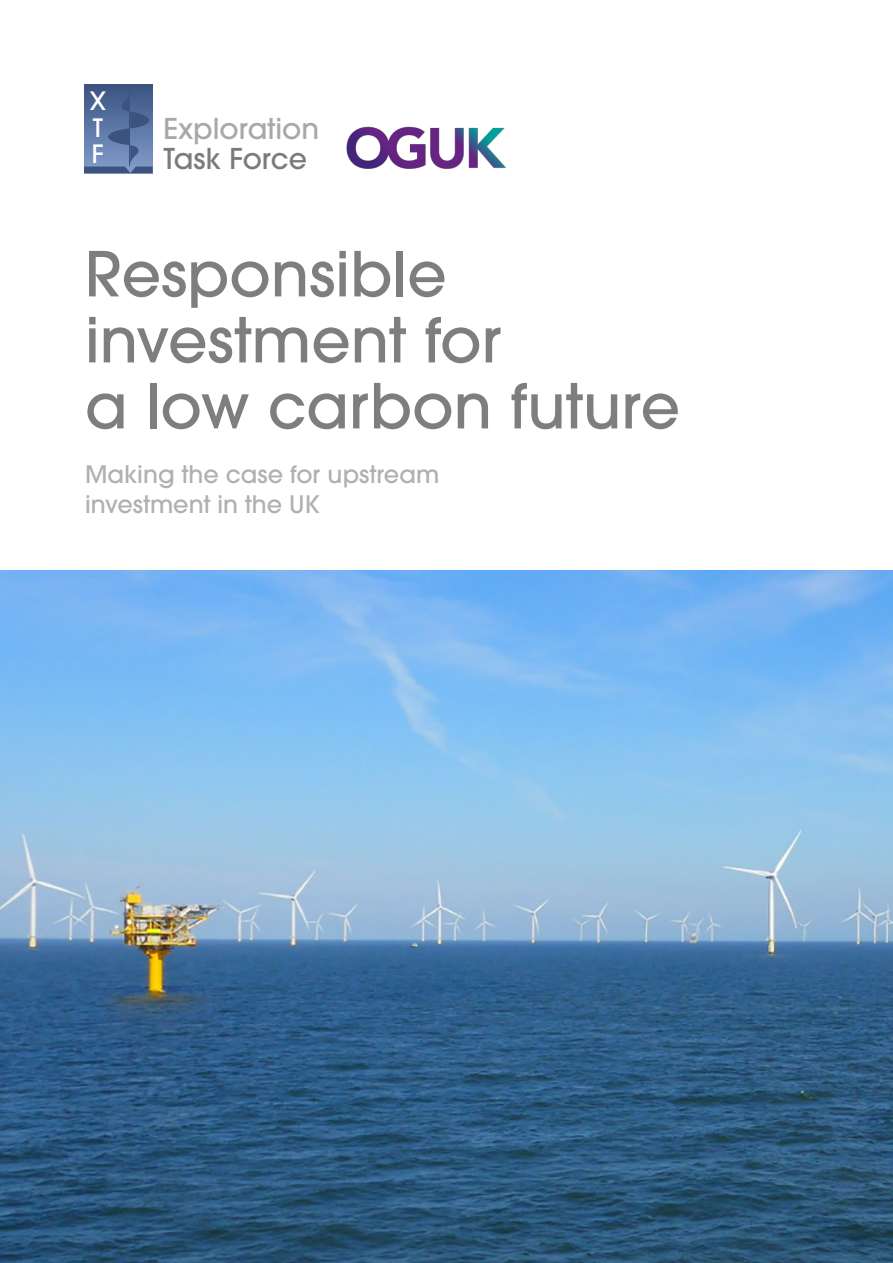
<style>
.page{position:relative;width:893px;height:1263px;background:#fff}
.page>*{position:absolute;margin:0;border:0;box-sizing:border-box;transform-origin:0 0}
.t1{font:500 61.5px/66px "ITC Avant Garde Pro";color:#7e7d80}
.t2{font:500 28.5px/29.8px "ITC Avant Garde Pro";color:#a8a8ab}
.t3{font:500 25.05px/26.4px "ITC Avant Garde Pro";color:#fff}
.t4{font:500 24px/30px "ITC Avant Garde Pro";color:#b0b0ae}
.s1{color:#797b7d}
</style>
<div class="page">
<img style="left:0;top:570px;width:893px;height:693px">
<div style="left:84px;top:85px;width:69px;height:88px;background:#415987"></div>
<svg style="left:84px;top:100px;width:69px;height:73px"></svg>
<img style="left:346px;top:126px;width:160px;height:43px">
<p class="t3" style="left:90px;top:87px;width:18px">X<br>T<br>F</p>
<p class="t2" style="left:164px;top:114px;width:157px">Exploration<br><span class="s1">Task Force</span></p>
<p class="t1" style="left:85px;top:240px;width:596px">Responsible investment for<br>a low carbon future</p>
<p class="t4" style="left:85px;top:459px;width:356px">Making the case for upstream investment in the UK</p>
</div>
